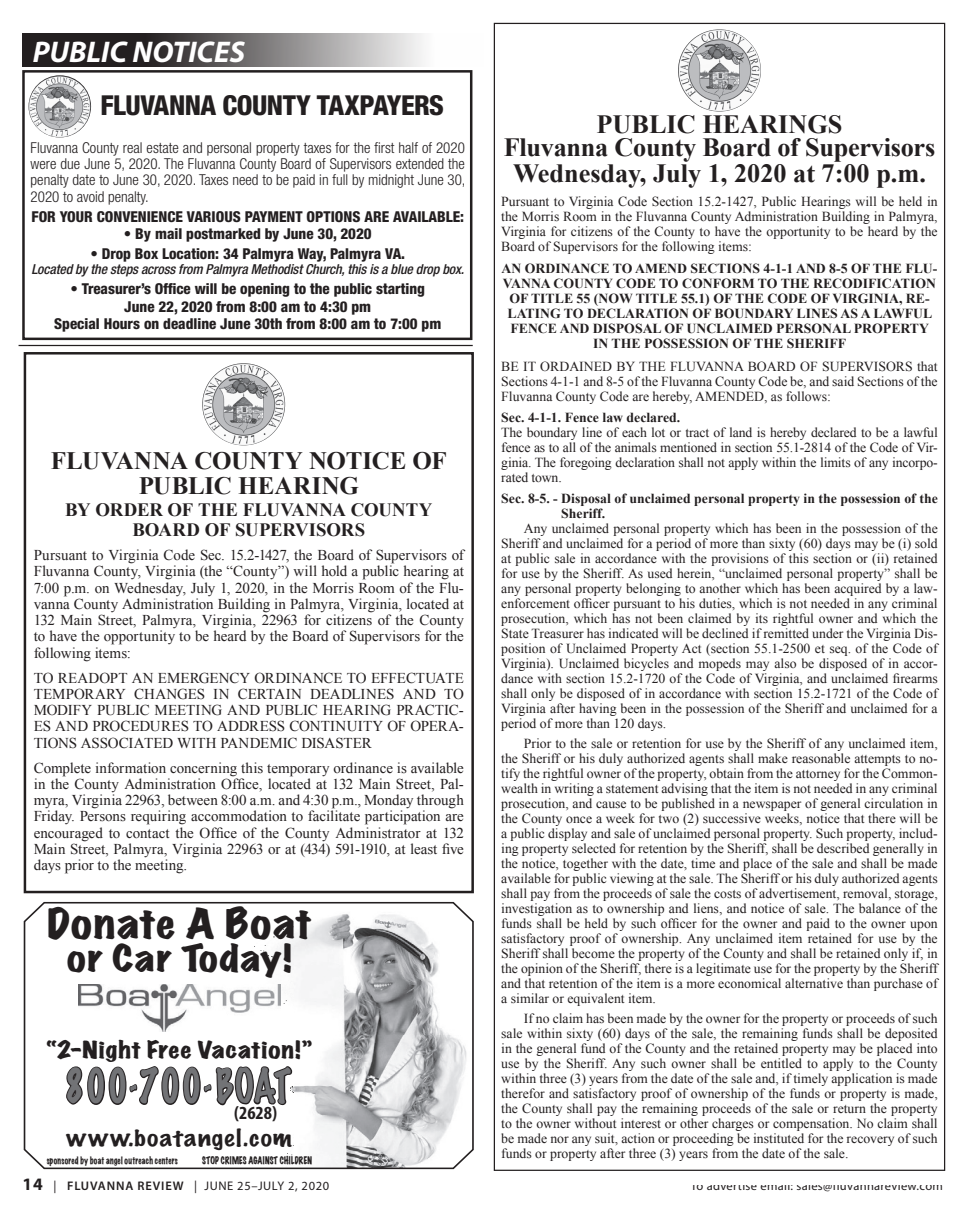
<style>
.page{position:relative;width:968px;height:1215px;background:#fff}
.page>*{position:absolute;margin:0;border:0;box-sizing:border-box;transform-origin:0 0}
.t1{font:100 42.62px "Marker Felt";letter-spacing:.04em;color:#727376;scale:.82 1}
.t2{font:expanded 37.62px "Marker Felt";letter-spacing:.035em;color:#231f20;scale:1.14 1}
.t3{font:expanded 33.62px "Marker Felt";letter-spacing:.035em;color:#231f20;scale:1.15 1}
.t4{font:italic 700 30px "Myriad Pro";color:#fff}
.t5{font:800 condensed 27.5px "Helvetica Neue";letter-spacing:-.02em;color:#231f20}
.t6{font:700 26.25px/22.5px "Times New Roman";letter-spacing:-.01em;color:#231f20;text-align:center}
.t7{font:700 25px/25px "Times New Roman";letter-spacing:-.005em;color:#231f20;text-align:center}
.t8{font:100 21.75px "Marker Felt";letter-spacing:.05em;color:#231f20;scale:1.25 1}
.t9{font:expanded 21.5px "Marker Felt";letter-spacing:.03em;color:#231f20;scale:1.16 1}
.t10{font:700 18.75px/20px "Times New Roman";letter-spacing:-.005em;color:#231f20;text-align:center}
.t11{font:expanded 15.88px "Marker Felt";color:#231f20;scale:.78 1}
.t12{font:15px/16.2px "Times New Roman";letter-spacing:-.005em;color:#231f20;text-align:justify}
.t13{font:800 condensed 15px/17.5px "Helvetica Neue";color:#231f20;text-align:center}
.t14{font:300 condensed 15px/16.2px "Helvetica Neue";color:#231f20;text-align:justify}
.t15{font:13.75px/15px "Times New Roman";color:#231f20;text-align:justify}
.t16{font:700 13.75px/15px "Times New Roman";color:#231f20;text-align:center}
.t17{font:italic 500 condensed 13.75px "Helvetica Neue";letter-spacing:-.01em;color:#231f20}
.t18{font:12.5px "Myriad Pro";letter-spacing:.025em;color:#231f20}
.t19{font:12.5px "Myriad Pro";letter-spacing:.05em;color:#231f20}
.t20{font:expanded 9.5px "Marker Felt";letter-spacing:.035em;color:#231f20;scale:.78 1}
.t21{font:expanded 9.25px "Marker Felt";letter-spacing:.04em;color:#231f20;scale:.78 1}
.s1{font-weight:700;font-size:17.5px}
.s2{font-weight:600}
</style>
<div class="page">
<svg style="left:22px;top:34px;width:402px;height:33px;background:#6b6869"></svg>
<img style="left:678px;top:29px;width:83px;height:83px;border-radius:41px">
<div style="left:22px;top:70px;width:450px;height:270px;border:2px solid #231f20"></div>
<img style="left:29px;top:75px;width:62px;height:62px;border-radius:31px">
<svg style="left:24px;top:902px;width:450px;height:267px"></svg>
<img style="left:78px;top:984px;width:202px;height:48px">
<svg style="left:65px;top:1064px;width:229px;height:43px"></svg>
<div style="left:225px;top:1105px;width:56px;height:19px;background:#fff"></div>
<hr style="left:19px;top:345px;width:454px;height:1px;background:#231f20">
<div style="left:24px;top:352px;width:450px;height:541px;border:2px solid #231f20"></div>
<img style="left:202px;top:363px;width:83px;height:82px;border-radius:41px">
<h3 class="t4" style="left:33px;top:33px;width:214px">PUBLIC NOTICES</h3>
<h3 class="t5" style="left:100px;top:88px;width:345px">FLUVANNA COUNTY TAXPAYERS</h3>
<p class="t14" style="left:31px;top:139px;width:436px">Fluvanna County real estate and personal property taxes for the first half of 2020 were due June 5, 2020. The Fluvanna County Board of Supervisors extended the penalty date to June 30, 2020. Taxes need to be paid in full by midnight June 30, 2020 to avoid penalty.</p>
<p class="t13" style="left:31px;top:207px;width:434px">FOR YOUR CONVENIENCE VARIOUS PAYMENT OPTIONS ARE AVAILABLE:</p>
<p class="t13" style="left:124px;top:225px;width:249px">• By mail postmarked by June 30, 2020</p>
<p class="t13" style="left:90px;top:245px;width:316px">• Drop Box Location: 34 Palmyra Way, Palmyra VA.</p>
<p class="t17" style="left:31px;top:261px;width:434px">Located by the steps across from Palmyra Methodist Church, this is a blue drop box.</p>
<p class="t13" style="left:54px;top:280px;width:388px">• Treasurer’s Office will be opening to the public starting<br>June 22, 2020 from 8:00 am to 4:30 pm<br>Special Hours on deadline June 30th from 8:00 am to 7:00 pm</p>
<h3 class="t7" style="left:51px;top:447px;width:397px">FLUVANNA COUNTY NOTICE OF<br>PUBLIC HEARING</h3>
<h3 class="t10" style="left:65px;top:500px;width:368px">BY ORDER OF THE FLUVANNA COUNTY<br>BOARD OF SUPERVISORS</h3>
<p class="t12" style="left:34px;top:547px;width:432px">Pursuant to Virginia Code Sec. 15.2-1427, the Board of Supervisors of Fluvanna County, Virginia (the “County”) will hold a public hearing at 7:00 p.m. on Wednesday, July 1, 2020, in the Morris Room of the Flu&shy;vanna County Administration Building in Palmyra, Virginia, located at 132 Main Street, Palmyra, Virginia, 22963 for citizens of the County to have the opportunity to be heard by the Board of Supervisors for the following items:</p>
<p class="t12" style="left:34px;top:669px;width:432px">TO READOPT AN EMERGENCY ORDINANCE TO EFFECTUATE TEMPORARY CHANGES IN CERTAIN DEADLINES AND TO MODIFY PUBLIC MEETING AND PUBLIC HEARING PRACTIC-ES AND PROCEDURES TO ADDRESS CONTINUITY OF OPERA-TIONS ASSOCIATED WITH PANDEMIC DISASTER</p>
<p class="t12" style="left:34px;top:759px;width:432px">Complete information concerning this temporary ordinance is available in the County Administration Office, located at 132 Main Street, Pal&shy;myra, Virginia 22963, between 8:00 a.m. and 4:30 p.m., Monday through Friday. Persons requiring accommodation to facilitate participation are encouraged to contact the Office of the County Administrator at 132<br>Main Street, Palmyra, Virginia 22963 or at (434) 591-1910, at least five days prior to the meeting.</p>
<h2 class="t2" style="left:47px;top:894px;width:234px">Donate A Boat</h2>
<h3 class="t3" style="left:67px;top:931px;width:196px">or Car Today!</h3>
<h3 class="t9" style="left:47px;top:1033px;width:230px">“2-Night Free Vacation!”</h3>
<h1 class="t1" style="left:65px;top:1052px;width:277px">800-700- BOAT</h1>
<p class="t11" style="left:234px;top:1100px;width:52px">(2628)</p>
<h3 class="t8" style="left:67px;top:1120px;width:182px">www.boatangel.com</h3>
<p class="t21" style="left:47px;top:1153px;width:169px">sponsored by boat angel outreach centers</p>
<p class="t20" style="left:202px;top:1152px;width:142px">STOP CRIMES AGAINST CHILDREN</p>
<h3 class="t6" style="left:503px;top:112px;width:433px">PUBLIC HEARINGS<br>Fluvanna County Board of Supervisors</h3>
<h3 class="t6" style="left:513px;top:161px;width:414px">Wednesday, July 1, 2020 at 7:00 p.m.</h3>
<p class="t15" style="left:501px;top:193px;width:438px">Pursuant to Virginia Code Section 15.2-1427, Public Hearings will be held in the Morris Room in the Fluvanna County Administration Building in Palmyra, Virginia for citizens of the County to have the opportunity to be heard by the Board of Supervisors for the following items:</p>
<p class="t16" style="left:501px;top:261px;width:437px">AN ORDINANCE TO AMEND SECTIONS 4-1-1 AND 8-5 OF THE FLU-VANNA COUNTY CODE TO CONFORM TO THE RECODIFICATION OF TITLE 55 (NOW TITLE 55.1) OF THE CODE OF VIRGINIA, RE-LATING TO DECLARATION OF BOUNDARY LINES AS A LAWFUL FENCE AND DISPOSAL OF UNCLAIMED PERSONAL PROPERTY IN THE POSSESSION OF THE SHERIFF</p>
<p class="t15" style="left:501px;top:358px;width:438px">BE IT ORDAINED BY THE FLUVANNA BOARD OF SUPERVISORS that Sections 4-1-1 and 8-5 of the Fluvanna County Code be, and said Sections of the Fluvanna County Code are hereby, AMENDED, as follows:</p>
<p class="t16" style="left:501px;top:409px;width:180px">Sec. 4-1-1. Fence law declared.</p>
<p class="t15" style="left:501px;top:425px;width:438px">The boundary line of each lot or tract of land is hereby declared to be a lawful fence as to all of the animals mentioned in section 55.1-2814 of the Code of Vir&shy;ginia. The foregoing declaration shall not apply within the limits of any incorpo&shy;rated town.</p>
<p class="t16" style="left:561px;top:491px;width:378px;text-align:left;text-indent:-60px">Sec. 8-5. - Disposal of unclaimed personal property in the possession of the<br>Sheriff.</p>
<p class="t15" style="left:501px;top:521px;width:438px;text-indent:22px">Any unclaimed personal property which has been in the possession of the Sheriff and unclaimed for a period of more than sixty (60) days may be (i) sold at public sale in accordance with the provisions of this section or (ii) retained for use by the Sheriff. As used herein, “unclaimed personal property” shall be any personal property belonging to another which has been acquired by a law&shy;enforcement officer pursuant to his duties, which is not needed in any criminal prosecution, which has not been claimed by its rightful owner and which the State Treasurer has indicated will be declined if remitted under the Virginia Dis&shy;position of Unclaimed Property Act (section 55.1-2500 et seq. of the Code of Virginia). Unclaimed bicycles and mopeds may also be disposed of in accor&shy;dance with section 15.2-1720 of the Code of Virginia, and unclaimed firearms shall only be disposed of in accordance with section 15.2-1721 of the Code of Virginia after having been in the possession of the Sheriff and unclaimed for a period of more than 120 days.</p>
<p class="t15" style="left:501px;top:736px;width:438px;text-indent:22px">Prior to the sale or retention for use by the Sheriff of any unclaimed item, the Sheriff or his duly authorized agents shall make reasonable attempts to no&shy;tify the rightful owner of the property, obtain from the attorney for the Common&shy;wealth in writing a statement advising that the item is not needed in any criminal prosecution, and cause to be published in a newspaper of general circulation in the County once a week for two (2) successive weeks, notice that there will be a public display and sale of unclaimed personal property. Such property, includ&shy;ing property selected for retention by the Sheriff, shall be described generally in the notice, together with the date, time and place of the sale and shall be made available for public viewing at the sale. The Sheriff or his duly authorized agents shall pay from the proceeds of sale the costs of advertisement, removal, storage, investigation as to ownership and liens, and notice of sale. The balance of the funds shall be held by such officer for the owner and paid to the owner upon satisfactory proof of ownership. Any unclaimed item retained for use by the Sheriff shall become the property of the County and shall be retained only if, in the opinion of the Sheriff, there is a legitimate use for the property by the Sheriff and that retention of the item is a more economical alternative than purchase of a similar or equivalent item.</p>
<p class="t15" style="left:501px;top:1011px;width:438px;text-indent:22px">If no claim has been made by the owner for the property or proceeds of such sale within sixty (60) days of the sale, the remaining funds shall be deposited in the general fund of the County and the retained property may be placed into use by the Sheriff. Any such owner shall be entitled to apply to the County within three (3) years from the date of the sale and, if timely application is made therefor and satisfactory proof of ownership of the funds or property is made, the County shall pay the remaining proceeds of the sale or return the property to the owner without interest or other charges or compensation. No claim shall be made nor any suit, action or proceeding be instituted for the recovery of such funds or property after three (3) years from the date of the sale.</p>
<p class="t19" style="left:22px;top:1178px;width:308px"><span class="s1">14</span> | <span class="s2">FLUVANNA REVIEW</span> | JUNE 25–JULY 2, 2020</p>
<p class="t18" style="left:691px;top:1178px;width:253px">To advertise email: sales@fluvannareview.com</p>
</div>
